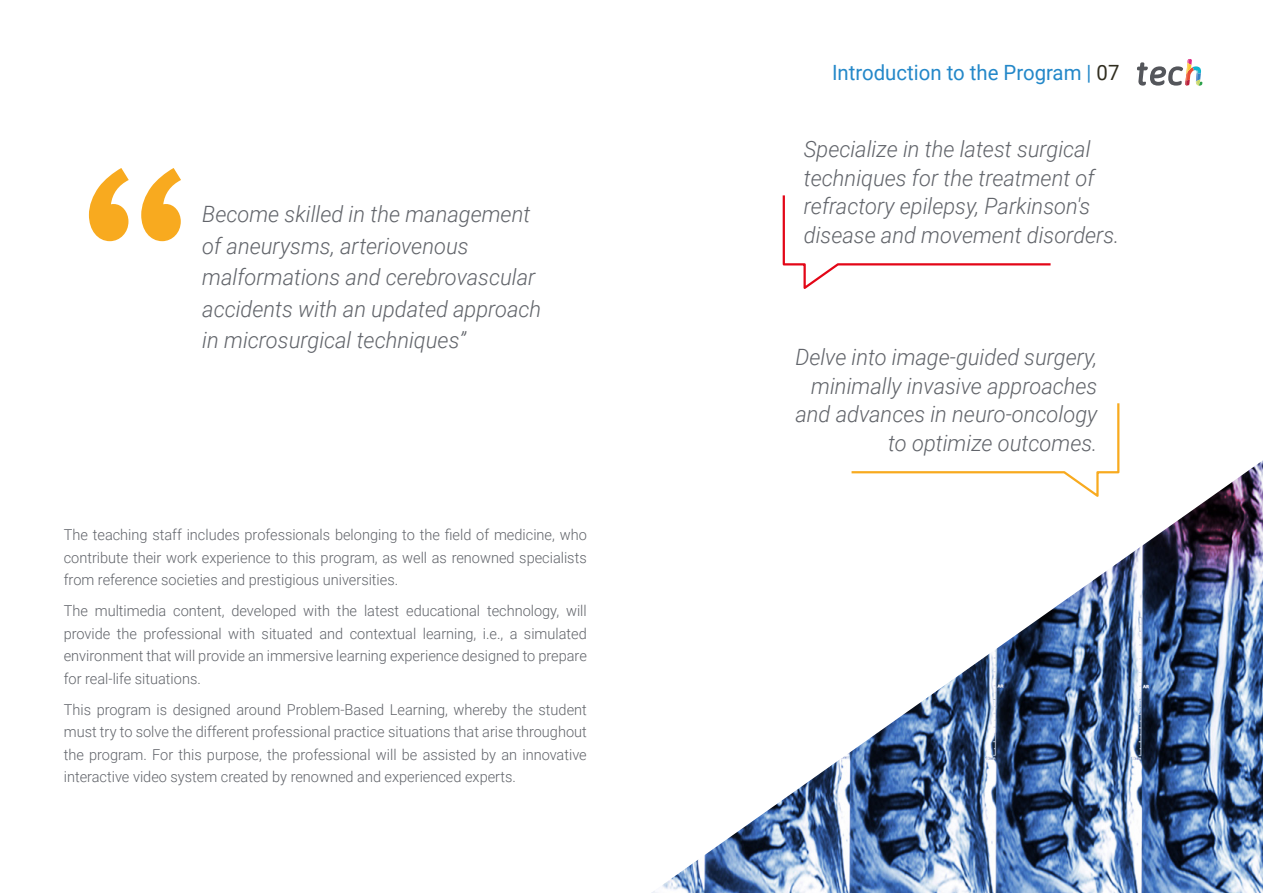
<style>
.page{position:relative;width:1263px;height:893px;background:#fff}
.page>*{position:absolute;margin:0;border:0;box-sizing:border-box;transform-origin:0 0}
.t1{font:italic 300 22.5px/28.5px "Roboto";color:#61646a}
.t2{font:21px "Roboto";color:#2488c9}
.t3{font:300 15px/22.5px "Roboto";color:#61646a;text-align:justify}
.s1{color:#312e20}
</style>
<div class="page">
<svg style="left:89px;top:168px;width:92px;height:73px"></svg>
<svg style="left:782px;top:195px;width:269px;height:94px"></svg>
<svg style="left:1117px;top:403px;width:3px;height:57px"></svg>
<img style="left:651px;top:460px;width:612px;height:433px">
<svg style="left:1137px;top:59px;width:65px;height:27px"></svg>
<h1 class="t1" style="left:202px;top:198px;width:341px;line-height:31.5px">Become skilled in the management of aneurysms, arteriovenous malformations and cerebrovascular accidents with an updated approach in microsurgical techniques”</h1>
<p class="t3" style="left:64px;top:523px;width:524px">The teaching staff includes professionals belonging to the field of medicine, who contribute their work experience to this program, as well as renowned specialists from reference societies and prestigious universities.</p>
<p class="t3" style="left:64px;top:599px;width:525px">The multimedia content, developed with the latest educational technology, will provide the professional with situated and contextual learning, i.e., a simulated environment that will provide an immersive learning experience designed to prepare for real-life situations.</p>
<p class="t3" style="left:64px;top:698px;width:525px">This program is designed around Problem-Based Learning, whereby the student must try to solve the different professional practice situations that arise throughout the program. For this purpose, the professional will be assisted by an innovative interactive video system created by renowned and experienced experts.</p>
<h2 class="t2" style="left:832px;top:57px;width:289px">Introduction to the Program | <span class="s1">07</span></h2>
<h1 class="t1" style="left:804px;top:134px;width:317px">Specialize in the latest surgical techniques for the treatment of refractory epilepsy, Parkinson's disease and movement disorders.</h1>
<h1 class="t1" style="left:795px;top:342px;width:303px;text-align:right">Delve into image-guided surgery, minimally invasive approaches and advances in neuro-oncology to optimize outcomes.</h1>
</div>
